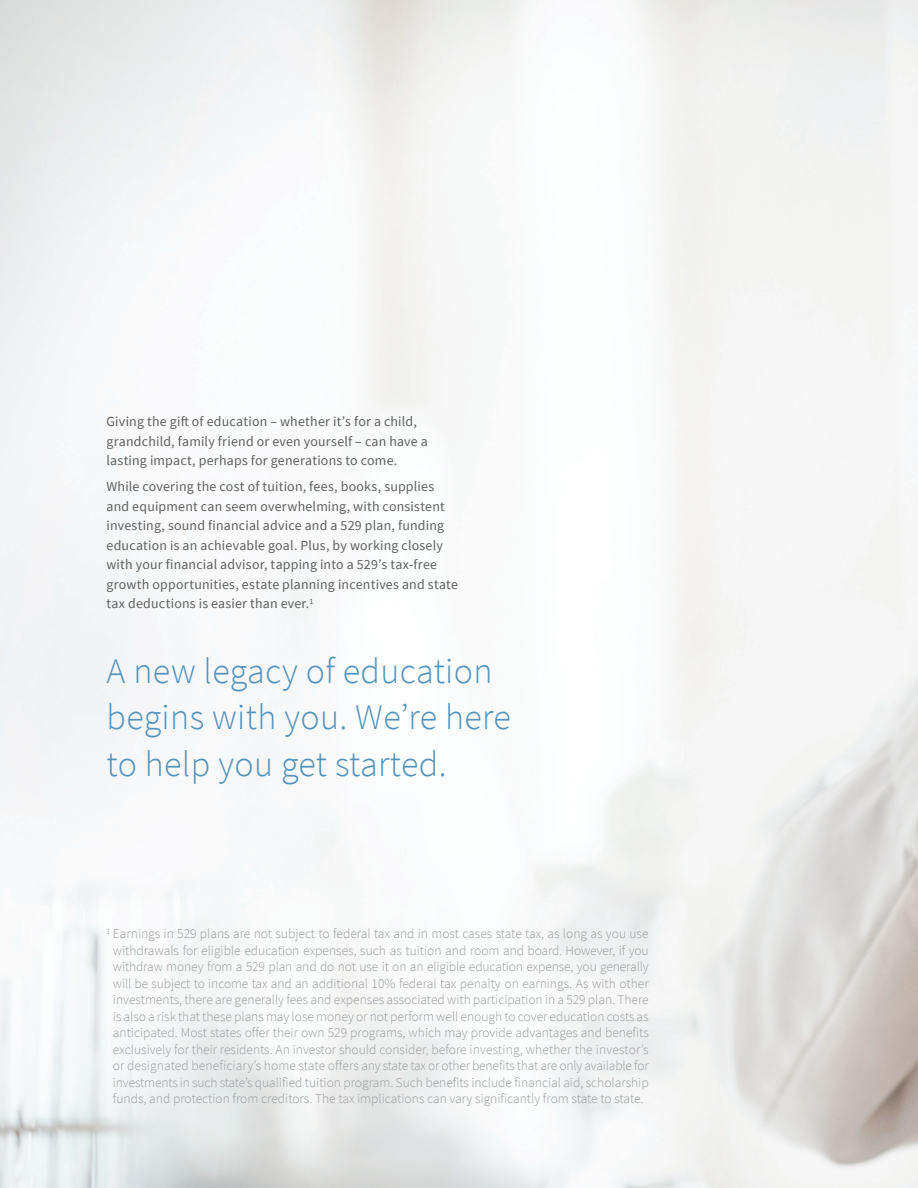
<style>
.page{position:relative;width:918px;height:1188px;background:#fff}
.page>*{position:absolute;margin:0;border:0;box-sizing:border-box;transform-origin:0 0}
.t1{font:300 36px/46.5px "Source Sans Pro";letter-spacing:.01em;color:#5292bd}
.t2{font:13.8px/19.5px "Source Sans Pro";letter-spacing:.015em;color:#5f5f62}
.t3{font:300 13.5px/16.5px "Source Sans Pro";color:#9b9ca0;text-align:center}
</style>
<div class="page">
<p class="t2" style="left:106px;top:412px;width:323px">Giving the gift of education – whether it’s for a child, grandchild, family friend or even yourself – can have a lasting impact, perhaps for generations to come.</p>
<p class="t2" style="left:106px;top:477px;width:353px">While covering the cost of tuition, fees, books, supplies and equipment can seem overwhelming, with consistent investing, sound financial advice and a 529 plan, funding education is an achievable goal. Plus, by working closely with your financial advisor, tapping into a 529’s tax-free growth opportunities, estate planning incentives and state tax deductions is easier than ever.<sup>1</sup></p>
<p class="t1" style="left:106px;top:647px;width:406px">A new legacy of education begins with you. We’re here to help you get started.</p>
<p class="t3" style="left:106px;top:926px;width:544px"><sup>1</sup> Earnings in 529 plans are not subject to federal tax and in most cases state tax, as long as you use withdrawals for eligible education expenses, such as tuition and room and board. However, if you withdraw money from a 529 plan and do not use it on an eligible education expense, you generally will be subject to income tax and an additional 10% federal tax penalty on earnings. As with other investments, there are generally fees and expenses associated with participation in a 529 plan. There is also a risk that these plans may lose money or not perform well enough to cover education costs as anticipated. Most states offer their own 529 programs, which may provide advantages and benefits exclusively for their residents. An investor should consider, before investing, whether the investor’s or designated beneficiary’s home state offers any state tax or other benefits that are only available for investments in such state’s qualified tuition program. Such benefits include financial aid, scholarship funds, and protection from creditors. The tax implications can vary significantly from state to state.</p>
</div>
